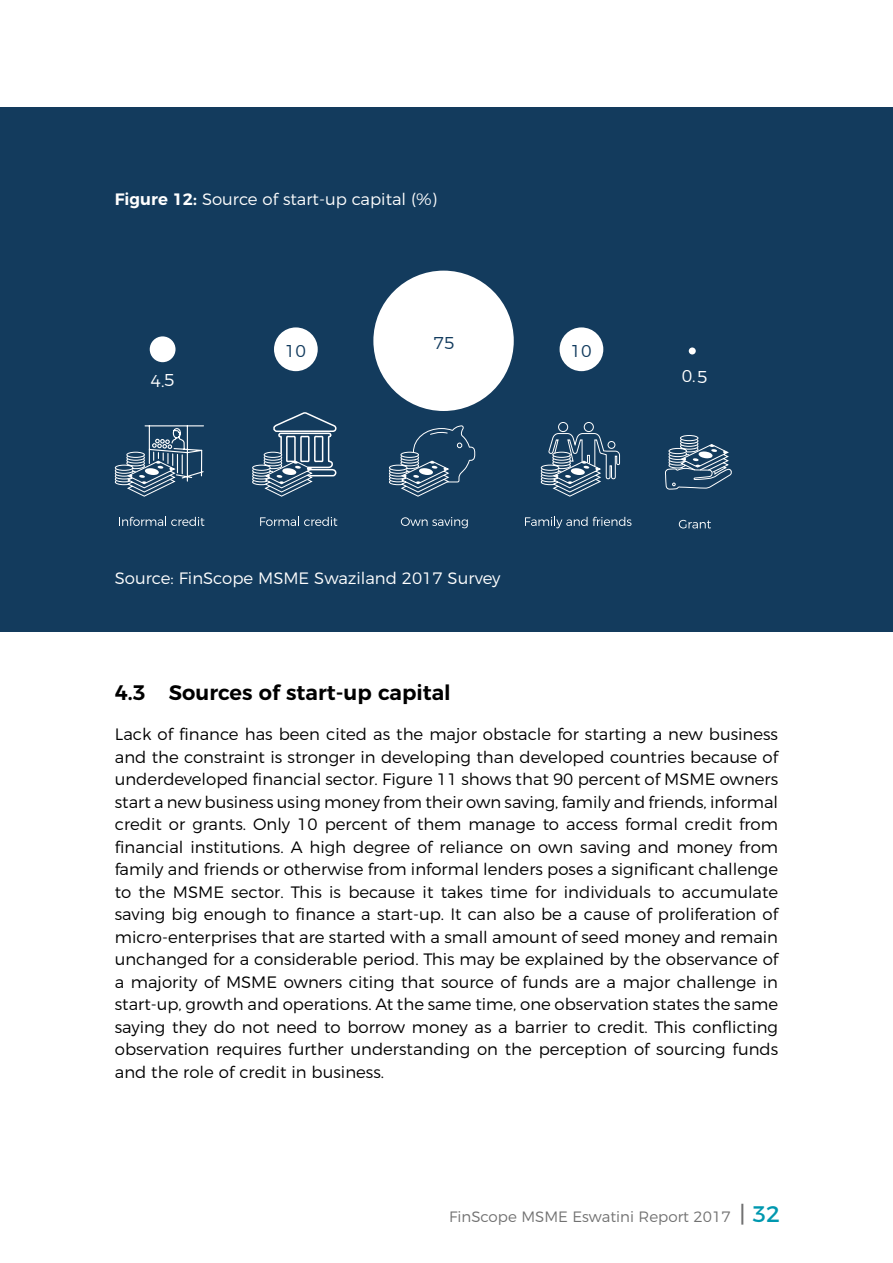
<style>
.page{position:relative;width:893px;height:1263px;background:#fff}
.page>*{position:absolute;margin:0;border:0;box-sizing:border-box;transform-origin:0 0}
.t1{font:600 21px "Montserrat";color:#000}
.t2{font:300 17.1px "Montserrat";color:#fff}
.t3{font:300 17.1px "Montserrat";color:#123b5e}
.t4{font:300 16.5px/22.5px "Montserrat";color:#000;text-align:justify}
.t5{font:300 16.5px "Montserrat";color:#fff}
.t6{font:300 15px "Montserrat";color:#717171}
.s1{font-weight:600}
.s2{font-weight:400;font-size:22.5px;color:#717172}
.s3{font-weight:400;font-size:22.5px;color:#0098af}
</style>
<div class="page">
<div style="left:0;top:107px;width:893px;height:524px;background:#133b5d"></div>
<svg style="left:401px;top:517px;width:67px;height:11px"></svg>
<svg style="left:525px;top:517px;width:62px;height:11px"></svg>
<svg style="left:593px;top:517px;width:38px;height:9px"></svg>
<svg style="left:119px;top:517px;width:85px;height:9px"></svg>
<svg style="left:260px;top:517px;width:77px;height:9px"></svg>
<svg style="left:679px;top:520px;width:32px;height:8px"></svg>
<div style="left:373px;top:271px;width:141px;height:140px;background:#fff;border-radius:50%"></div>
<div style="left:274px;top:327px;width:44px;height:44px;background:#fff;border-radius:50%"></div>
<div style="left:150px;top:336px;width:26px;height:26px;background:#fff;border-radius:50%"></div>
<div style="left:689px;top:347px;width:7px;height:7px;background:#fff;border-radius:50%"></div>
<div style="left:560px;top:327px;width:43px;height:44px;background:#fff;border-radius:50%"></div>
<svg style="left:114px;top:412px;width:618px;height:85px"></svg>
<p class="t5" style="left:115px;top:186px;width:324px"><span class="s1">Figure 12:</span> Source of start-up capital (%)</p>
<p class="t3" style="left:434px;top:330px;width:23px">75</p>
<p class="t3" style="left:285px;top:338px;width:23px">10</p>
<p class="t3" style="left:570px;top:338px;width:23px">10</p>
<p class="t2" style="left:151px;top:367px;width:26px">4.5</p>
<p class="t2" style="left:682px;top:363px;width:28px">0.5</p>
<p class="t5" style="left:115px;top:565px;width:387px">Source: FinScope MSME Swaziland 2017 Survey</p>
<p class="t1" style="left:115px;top:675px;width:338px">4.3 Sources of start-up capital</p>
<p class="t4" style="left:115px;top:722px;width:665px">Lack of finance has been cited as the major obstacle for starting a new business and the constraint is stronger in developing than developed countries because of underdeveloped financial sector. Figure 11 shows that 90 percent of MSME owners start a new business using money from their own saving, family and friends, informal credit or grants. Only 10 percent of them manage to access formal credit from financial institutions. A high degree of reliance on own saving and money from family and friends or otherwise from informal lenders poses a significant challenge to the MSME sector. This is because it takes time for individuals to accumulate saving big enough to finance a start-up. It can also be a cause of proliferation of micro-enterprises that are started with a small amount of seed money and remain unchanged for a considerable period. This may be explained by the observance of a majority of MSME owners citing that source of funds are a major challenge in start-up, growth and operations. At the same time, one observation states the same saying they do not need to borrow money as a barrier to credit. This conflicting observation requires further understanding on the perception of sourcing funds and the role of credit in business.</p>
<p class="t6" style="left:449px;top:1205px;width:333px">FinScope MSME Eswatini Report 2017 <span class="s2">|</span> <span class="s3">32</span></p>
</div>
